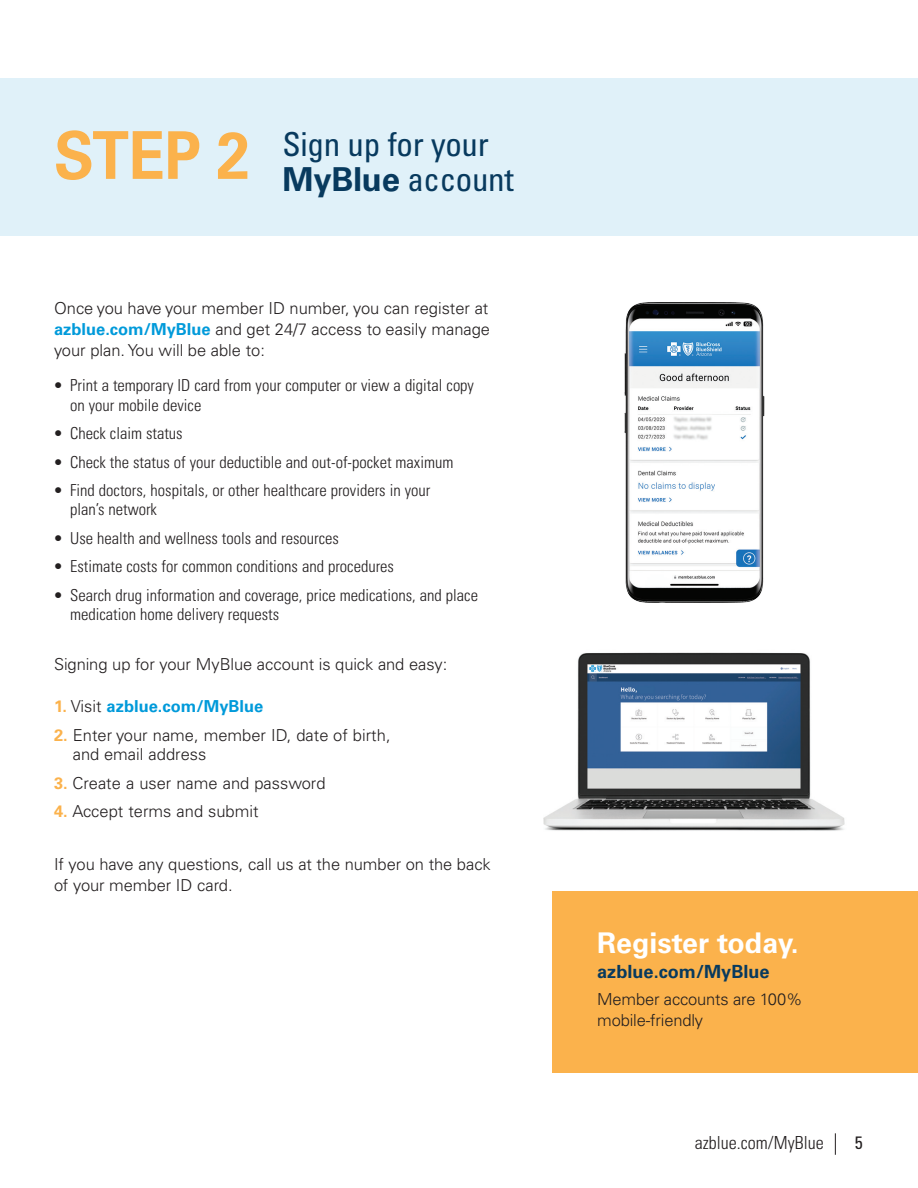
<style>
.page{position:relative;width:918px;height:1188px;background:#fff}
.page>*{position:absolute;margin:0;border:0;box-sizing:border-box;transform-origin:0 0}
.t1{font:condensed 33px/34.5px "Univers LT Pro";letter-spacing:-.01em;color:#083a5e}
.t2{font:700 28.5px "Univers LT Pro 65";color:#fff}
.t3{font:700 18.15px "Univers LT Pro 65";color:#083a5e}
.t4{font:300 condensed 18px "Univers LT Pro";color:#231f20}
.t5{font:condensed 18px "Univers LT Pro";color:#231f20}
.t6{font:300 condensed 16.5px/19.5px "Univers LT Pro";color:#231f20}
.t7{font:300 16.5px/21px "Univers LT Pro 45";color:#231f20}
.t8{font:700 16.5px "Univers LT Pro 65";color:#009ada}
.s1{font-family:"Univers LT Pro 65";font-weight:700;font-stretch:normal;font-size:66px;color:#fbb24c}
.s2{font-family:"Univers LT Pro 65";font-weight:700;font-stretch:normal}
.s3{font-family:"Univers LT Pro 65";font-weight:700;color:#009ada}
.s4{color:#fbb24c}
.s5{font-family:"Univers LT Pro 45";font-weight:300;color:#231f20}
.s6{font-family:"Univers LT Pro 65";font-weight:700;color:#fbb24c}
</style>
<div class="page">
<svg style="left:835px;top:1133px;width:1px;height:22px"></svg>
<div style="left:0;top:78px;width:918px;height:157px;background:#e0f1f9"></div>
<img style="left:624px;top:302px;width:141px;height:301px">
<div style="left:553px;top:891px;width:365px;height:181px;background:#fbb24c"></div>
<img style="left:543px;top:652px;width:302px;height:179px">
<h1 class="t1" style="left:283px;top:126px;width:233px;text-indent:-229px"><span class="s1">STEP 2</span> Sign up for your<br><span class="s2">MyBlue</span> account</h1>
<p class="t7" style="left:54px;top:297px;width:438px;text-align:justify">Once you have your member ID number, you can register at <span class="s3">azblue.com/MyBlue</span> and get 24/7 access to easily manage your plan. You will be able to:</p>
<p class="t6" style="left:70px;top:375px;width:405px;text-indent:-16px">• Print a temporary ID card from your computer or view a digital copy on your mobile device</p>
<p class="t6" style="left:54px;top:423px;width:130px">• Check claim status</p>
<p class="t6" style="left:54px;top:451px;width:401px">• Check the status of your deductible and out-of-pocket maximum</p>
<p class="t6" style="left:70px;top:479px;width:362px;text-indent:-16px">• Find doctors, hospitals, or other healthcare providers in your plan’s network</p>
<p class="t6" style="left:54px;top:527px;width:286px">• Use health and wellness tools and resources</p>
<p class="t6" style="left:54px;top:556px;width:341px">• Estimate costs for common conditions and procedures</p>
<p class="t6" style="left:70px;top:584px;width:409px;text-indent:-16px">• Search drug information and coverage, price medications, and place medication home delivery requests</p>
<p class="t7" style="left:54px;top:654px;width:395px">Signing up for your MyBlue account is quick and easy:</p>
<p class="t8" style="left:54px;top:695px;width:211px"><span class="s4">1.</span> <span class="s5">Visit</span> azblue.com/MyBlue</p>
<p class="t7" style="left:73px;top:725px;width:319px;line-height:19.5px;text-indent:-19px"><span class="s6">2.</span> Enter your name, member ID, date of birth, and email address</p>
<p class="t7" style="left:54px;top:772px;width:273px"><span class="s6">3.</span> Create a user name and password</p>
<p class="t7" style="left:54px;top:800px;width:206px"><span class="s6">4.</span> Accept terms and submit</p>
<p class="t7" style="left:54px;top:853px;width:438px">If you have any questions, call us at the number on the back of your member ID card.</p>
<h2 class="t2" style="left:597px;top:923px;width:203px">Register today.</h2>
<p class="t3" style="left:597px;top:959px;width:174px">azblue.com/MyBlue</p>
<p class="t7" style="left:597px;top:988px;width:207px">Member accounts are 100% mobile-friendly</p>
<p class="t4" style="left:695px;top:1130px;width:130px">azblue.com/MyBlue</p>
<p class="t5" style="left:855px;top:1131px;width:9px">5</p>
</div>
